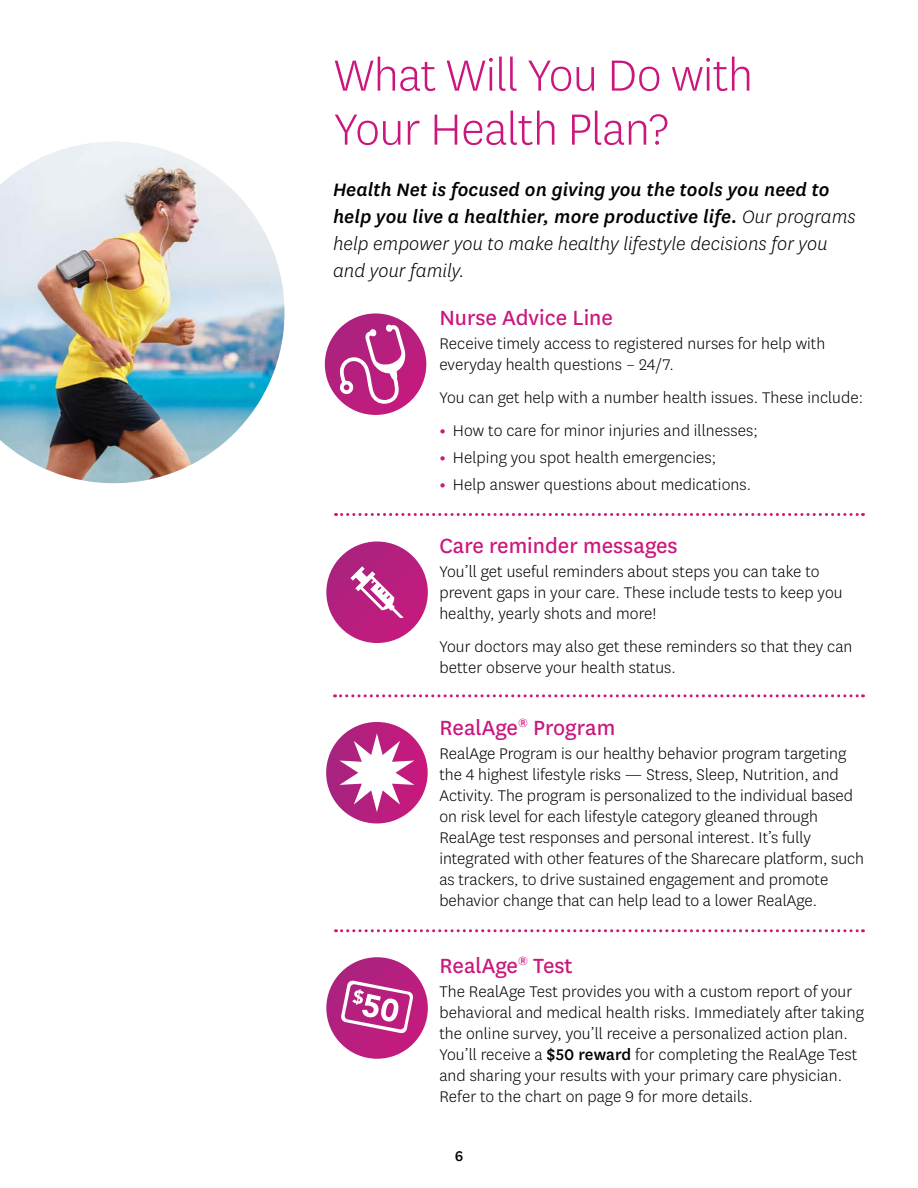
<style>
.page{position:relative;width:918px;height:1188px;background:#fff}
.page>*{position:absolute;margin:0;border:0;box-sizing:border-box;transform-origin:0 0}
.t1{font:300 51px/54px "Centene Sans";letter-spacing:-.01em;color:#cb177d}
.t2{font:24px "Centene Sans";color:#cb177d}
.t3{font:italic 500 21px/27px "Centene Sans";letter-spacing:.005em;color:#000}
.t4{font:300 18px/21px "Centene Sans";letter-spacing:.005em;color:#000}
.t5{font:500 16.5px "Centene Sans";color:#000}
.s1{font-weight:300}
.s2{font-weight:700;color:#cb177d}
.s3{font-weight:500}
</style>
<div class="page">
<svg style="left:336px;top:513px;width:527px;height:3px"></svg>
<svg style="left:334px;top:694px;width:529px;height:3px"></svg>
<img style="left:0;top:142px;width:285px;height:341px">
<div style="left:326px;top:542px;width:102px;height:101px;background:linear-gradient(to right,#af237f,#c21f7f);border-radius:51px"></div>
<svg style="left:350px;top:566px;width:54px;height:52px"></svg>
<svg style="left:326px;top:957px;width:102px;height:102px"></svg>
<svg style="left:341px;top:980px;width:73px;height:54px"></svg>
<svg style="left:325px;top:313px;width:101px;height:102px"></svg>
<svg style="left:340px;top:324px;width:67px;height:80px"></svg>
<svg style="left:336px;top:929px;width:527px;height:3px"></svg>
<svg style="left:326px;top:722px;width:102px;height:102px"></svg>
<h1 class="t1" style="left:334px;top:47px;width:420px">What Will You Do with<br>Your Health Plan?</h1>
<p class="t3" style="left:333px;top:175px;width:524px">Health Net is focused on giving you the tools you need to help you live a healthier, more productive life. <span class="s1">Our programs help empower you to make healthy lifestyle decisions for you and your family.</span></p>
<h2 class="t2" style="left:439px;top:302px;width:175px">Nurse Advice Line</h2>
<p class="t4" style="left:439px;top:333px;width:388px">Receive timely access to registered nurses for help with everyday health questions – 24/7.</p>
<p class="t4" style="left:439px;top:387px;width:425px">You can get help with a number health issues. These include:</p>
<p class="t4" style="left:439px;top:420px;width:320px"><span class="s2">•</span> How to care for minor injuries and illnesses;</p>
<p class="t4" style="left:439px;top:447px;width:278px"><span class="s2">•</span> Helping you spot health emergencies;</p>
<p class="t4" style="left:439px;top:474px;width:313px"><span class="s2">•</span> Help answer questions about medications.</p>
<h2 class="t2" style="left:439px;top:530px;width:240px">Care reminder messages</h2>
<p class="t4" style="left:439px;top:561px;width:405px">You’ll get useful reminders about steps you can take to prevent gaps in your care. These include tests to keep you healthy, yearly shots and more!</p>
<p class="t4" style="left:439px;top:636px;width:415px">Your doctors may also get these reminders so that they can better observe your health status.</p>
<h2 class="t2" style="left:439px;top:712px;width:177px">RealAge<sup>®</sup> Program</h2>
<p class="t4" style="left:439px;top:742px;width:426px">RealAge Program is our healthy behavior program targeting the 4 highest lifestyle risks — Stress, Sleep, Nutrition, and Activity. The program is personalized to the individual based on risk level for each lifestyle category gleaned through RealAge test responses and personal interest. It’s fully integrated with other features of the Sharecare platform, such as trackers, to drive sustained engagement and promote behavior change that can help lead to a lower RealAge.</p>
<h2 class="t2" style="left:439px;top:949px;width:135px">RealAge<sup>®</sup> Test</h2>
<p class="t4" style="left:439px;top:980px;width:426px">The RealAge Test provides you with a custom report of your behavioral and medical health risks. Immediately after taking the online survey, you’ll receive a personalized action plan.<br>You’ll receive a <span class="s3">$50 reward</span> for completing the RealAge Test and sharing your results with your primary care physician.<br>Refer to the chart on page 9 for more details.</p>
<p class="t5" style="left:455px;top:1145px;width:10px">6</p>
</div>
